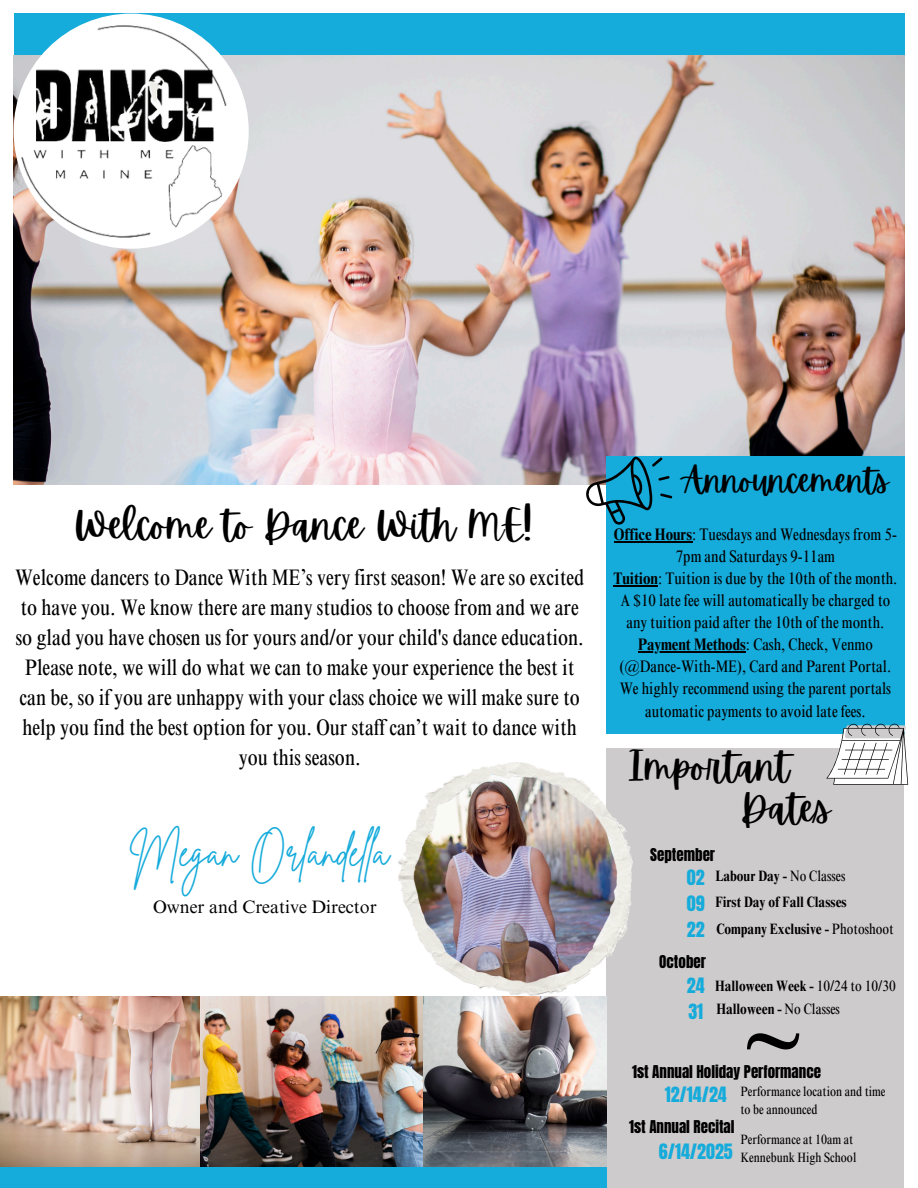
<style>
.page{position:relative;width:918px;height:1188px;background:#fff}
.page>*{position:absolute;margin:0;border:0;box-sizing:border-box;transform-origin:0 0}
.t1{font:97.8px "Times NRMT Pro";color:#000}
.t2{font:40.05px "Brittany Signature";color:#15abdb}
.t3{font:39px "Apricots";color:#000}
.t4{font:38.25px "Apricots";color:#000}
.t5{font:32.55px "Apricots";color:#000}
.t6{font:condensed 22.5px/29.8px "Times NRMT Pro";color:#000;text-align:center}
.t7{font:18px "Anton";color:#15abdb}
.t8{font:18px "Times NRMT Pro";color:#000}
.t9{font:condensed 16.65px/22px "Times NRMT Pro";color:#000;text-align:center}
.t10{font:700 condensed 15px "Times NRMT Pro";color:#000}
.t11{font:15px "Anton";color:#000}
.t12{font:condensed 13.5px/18px "Times NRMT Pro";color:#000}
.s1{font-weight:700}
.s2{font-weight:400}
</style>
<div class="page">
<div style="left:14px;top:14px;width:890px;height:42px;background:#15abdb"></div>
<img style="left:14px;top:56px;width:890px;height:428px">
<div style="left:606px;top:456px;width:298px;height:278px;background:#15abdb"></div>
<div style="left:606px;top:748px;width:298px;height:440px;background:#cdcbcb"></div>
<div style="left:0;top:1167px;width:606px;height:21px;background:#15abdb"></div>
<img style="left:0;top:997px;width:606px;height:170px">
<img style="left:13px;top:13px;width:291px;height:292px">
<img style="left:398px;top:763px;width:234px;height:234px">
<svg style="left:586px;top:457px;width:86px;height:68px"></svg>
<svg style="left:826px;top:723px;width:82px;height:62px"></svg>
<hr style="left:614px;top:541px;width:78px;height:1px;background:#000">
<hr style="left:613px;top:585px;width:45px;height:2px;background:#000">
<hr style="left:638px;top:652px;width:108px;height:1px;background:#000">
<p class="t3" style="left:74px;top:502px;width:460px">Welcome to Dance With ME!</p>
<h1 class="t6" style="left:15px;top:566px;width:571px">Welcome dancers to Dance With ME’s very first season! We are so excited to have you. We know there are many studios to choose from and we are so glad you have chosen us for yours and/or your child's dance education.<br>Please note, we will do what we can to make your experience the best it can be, so if you are unhappy with your class choice we will make sure to help you find the best option for you. Our staff can’t wait to dance with you this season.</h1>
<h1 class="t2" style="left:130px;top:826px;width:261px">Megan Orlandella</h1>
<p class="t8" style="left:153px;top:900px;width:225px">Owner and Creative Director</p>
<p class="t5" style="left:683px;top:462px;width:207px">Announcements</p>
<p class="t9" style="left:613px;top:525px;width:286px"><span class="s1">Office Hours</span>: Tuesdays and Wednesdays from 5- 7pm and Saturdays 9-11am<br><span class="s1">Tuition</span>: Tuition is due by the 10th of the month.<br>A $10 late fee will automatically be charged to any tuition paid after the 10th of the month.</p>
<p class="t9" style="left:620px;top:636px;width:273px"><span class="s1">Payment Methods</span>: Cash, Check, Venmo (@Dance-With-ME), Card and Parent Portal.<br>We highly recommend using the parent portals automatic payments to avoid late fees.</p>
<p class="t4" style="left:629px;top:744px;width:162px">Important</p>
<p class="t4" style="left:741px;top:786px;width:92px">Dates</p>
<h5 class="t11" style="left:650px;top:844px;width:66px">September</h5>
<p class="t7" style="left:687px;top:865px;width:19px">02</p>
<p class="t7" style="left:687px;top:890px;width:19px">09</p>
<p class="t7" style="left:687px;top:916px;width:19px">22</p>
<p class="t11" style="left:659px;top:951px;width:48px">October</p>
<p class="t7" style="left:687px;top:972px;width:19px">24</p>
<p class="t7" style="left:688px;top:998px;width:16px">31</p>
<h4 class="t10" style="left:715px;top:870px;width:132px">Labour Day - <span class="s2">No Classes</span></h4>
<p class="t10" style="left:715px;top:896px;width:133px">First Day of Fall Classes</p>
<p class="t10" style="left:716px;top:924px;width:179px">Company Exclusive - <span class="s2">Photoshoot</span></p>
<h4 class="t10" style="left:715px;top:981px;width:182px">Halloween Week - <span class="s2">10/24 to 10/30</span></h4>
<p class="t10" style="left:716px;top:1004px;width:125px">Halloween - <span class="s2">No Classes</span></p>
<p class="t1" style="left:741px;top:1005px;width:67px">~</p>
<p class="t11" style="left:632px;top:1061px;width:190px">1st Annual Holiday Performance</p>
<p class="t12" style="left:741px;top:1084px;width:146px">Performance location and time to be announced</p>
<p class="t12" style="left:741px;top:1132px;width:117px">Performance at 10am at<br>Kennebunk High School</p>
<h4 class="t7" style="left:665px;top:1081px;width:64px">12/14/24</h4>
<h1 class="t11" style="left:629px;top:1116px;width:107px">1st Annual Recital</h1>
<p class="t7" style="left:659px;top:1139px;width:75px">6/14/2025</p>
</div>
